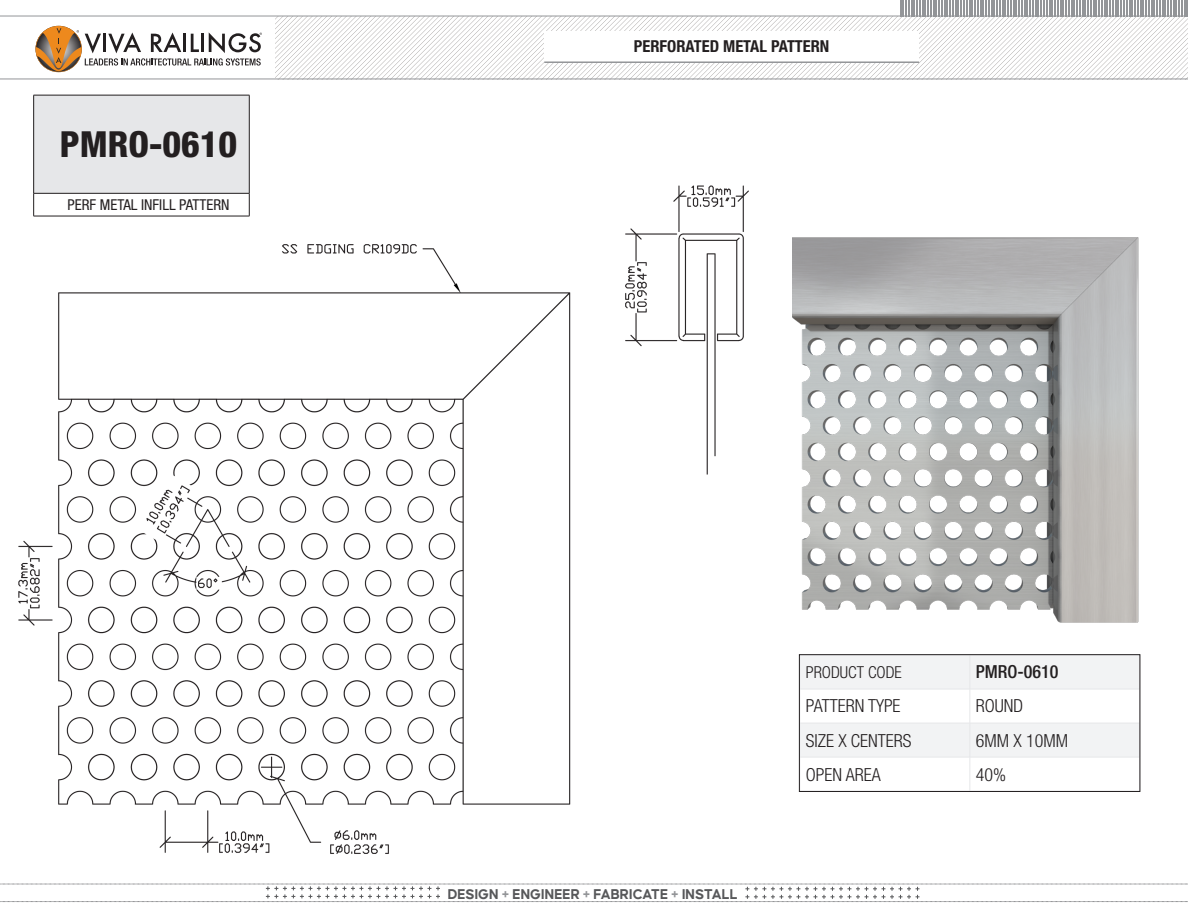
<style>
.page{position:relative;width:1188px;height:918px;background:#fff}
.page>*{position:absolute;margin:0;border:0;box-sizing:border-box;transform-origin:0 0}
.t1{font:800 condensed 36px "Helvetica Neue LT Std";color:#231f20}
.t2{font:300 condensed 18px "Helvetica Neue LT Std";color:#231f20}
.t3{font:500 condensed 18px "Helvetica Neue LT Std";color:#231f20}
.t4{font:700 condensed 16.5px "Helvetica Neue";color:#231f20}
.t5{font:300 condensed 16.5px "Helvetica Neue LT Std";color:#231f20}
.t6{font:700 15px "Causten";color:#57585a}
.t7{font:condensed 15px "Helvetica Neue LT Std";color:#231f20}
.s1{color:#939598}
</style>
<div class="page">
<svg style="left:275px;top:17px;width:913px;height:62px"></svg>
<svg style="left:900px;top:0;width:288px;height:16px"></svg>
<hr style="left:0;top:16px;width:1188px;height:1px;background:#939598">
<hr style="left:0;top:79px;width:1188px;height:1px;background:#939598">
<div style="left:544px;top:32px;width:375px;height:31px;background:#fff"></div>
<hr style="left:544px;top:61px;width:375px;height:2px;background:#939598">
<svg style="left:36px;top:26px;width:226px;height:46px"></svg>
<svg style="left:0;top:884px;width:1188px;height:18px"></svg>
<div style="left:34px;top:95px;width:215px;height:98px;background:#e6e7e9"></div>
<hr style="left:33px;top:95px;width:216px;height:1px;background:#231f20">
<hr style="left:33px;top:95px;width:1px;height:98px;background:#231f20">
<hr style="left:249px;top:95px;width:1px;height:98px;background:#231f20">
<hr style="left:33px;top:193px;width:216px;height:1px;background:#231f20">
<svg style="left:33px;top:194px;width:1px;height:22px"></svg>
<svg style="left:249px;top:194px;width:1px;height:22px"></svg>
<hr style="left:33px;top:216px;width:216px;height:1px;background:#231f20">
<img style="left:18px;top:244px;width:553px;height:610px">
<img style="left:625px;top:185px;width:124px;height:290px">
<svg style="left:801px;top:656px;width:337px;height:101px"></svg>
<hr style="left:970px;top:655px;width:1px;height:34px;background:#e6e7e9">
<hr style="left:1140px;top:655px;width:1px;height:34px;background:#e6e7e9">
<hr style="left:800px;top:689px;width:170px;height:1px;background:#e6e7e9">
<hr style="left:970px;top:689px;width:170px;height:1px;background:#e6e7e9">
<hr style="left:970px;top:689px;width:1px;height:34px;background:#e6e7e9">
<hr style="left:1140px;top:689px;width:1px;height:34px;background:#e6e7e9">
<hr style="left:800px;top:723px;width:170px;height:1px;background:#e6e7e9">
<hr style="left:970px;top:723px;width:170px;height:1px;background:#e6e7e9">
<hr style="left:970px;top:723px;width:1px;height:34px;background:#e6e7e9">
<hr style="left:1140px;top:723px;width:1px;height:34px;background:#e6e7e9">
<hr style="left:800px;top:757px;width:170px;height:1px;background:#e6e7e9">
<hr style="left:970px;top:757px;width:170px;height:1px;background:#e6e7e9">
<hr style="left:970px;top:757px;width:1px;height:34px;background:#e6e7e9">
<hr style="left:1140px;top:757px;width:1px;height:34px;background:#e6e7e9">
<div style="left:799px;top:654px;width:341px;height:138px;border:1px solid #231f20"></div>
<img style="left:792px;top:237px;width:347px;height:386px">
<p class="t1" style="left:60px;top:122px;width:179px">PMRO-0610</p>
<p class="t7" style="left:68px;top:196px;width:163px">PERF METAL INFILL PATTERN</p>
<p class="t4" style="left:634px;top:36px;width:197px">PERFORATED METAL PATTERN</p>
<p class="t6" style="left:448px;top:886px;width:291px">DESIGN <span class="s1">+</span> ENGINEER <span class="s1">+</span> FABRICATE <span class="s1">+</span> INSTALL</p>
<p class="t5" style="left:806px;top:663px;width:98px">PRODUCT CODE</p>
<p class="t3" style="left:976px;top:661px;width:84px">PMRO-0610</p>
<p class="t2" style="left:806px;top:696px;width:96px">PATTERN TYPE</p>
<p class="t2" style="left:976px;top:696px;width:49px">ROUND</p>
<p class="t2" style="left:806px;top:730px;width:107px">SIZE X CENTERS</p>
<p class="t2" style="left:976px;top:730px;width:94px">6MM X 10MM</p>
<p class="t2" style="left:806px;top:764px;width:76px">OPEN AREA</p>
<p class="t2" style="left:976px;top:764px;width:32px">40%</p>
</div>
